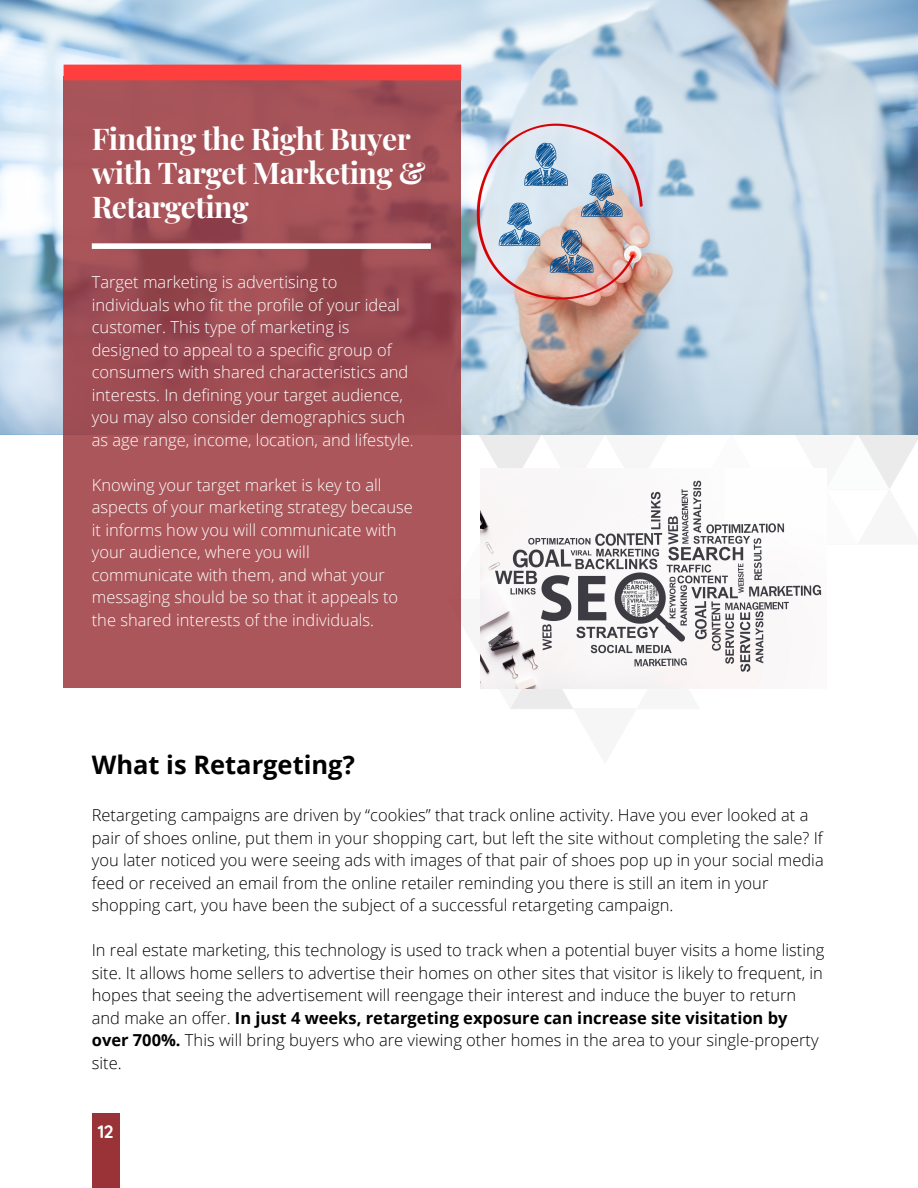
<style>
.page{position:relative;width:918px;height:1188px;background:#fff}
.page>*{position:absolute;margin:0;border:0;box-sizing:border-box;transform-origin:0 0}
.t1{font:700 30px/33.8px "Playfair Display";letter-spacing:-.02em;color:#fff}
.t2{font:700 25.5px "Open Sans";color:#000}
.t3{font:700 18px "Quicksand";color:#fff}
.t4{font:300 16.5px/22.5px "Open Sans";color:#000}
.t5{font:300 16.5px/22.5px "Open Sans";color:#fff}
.s1{font-weight:700}
</style>
<div class="page">
<img style="left:479px;top:435px;width:439px;height:274px">
<img style="left:0;top:0;width:918px;height:434px">
<svg style="left:64px;top:80px;width:397px;height:608px;background:#a45156"></svg>
<div style="left:64px;top:65px;width:397px;height:15px;background:#ff3e3e"></div>
<div style="left:92px;top:243px;width:339px;height:6px;background:#fff"></div>
<img style="left:481px;top:468px;width:345px;height:221px">
<div style="left:92px;top:1114px;width:27px;height:74px;background:#9a3338"></div>
<h1 class="t1" style="left:92px;top:121px;width:336px">Finding the Right Buyer with Target Marketing &amp;<br>Retargeting</h1>
<p class="t5" style="left:92px;top:271px;width:324px">Target marketing is advertising to individuals who fit the profile of your ideal customer. This type of marketing is designed to appeal to a specific group of consumers with shared characteristics and interests. In defining your target audience, you may also consider demographics such as age range, income, location, and lifestyle.</p>
<p class="t5" style="left:92px;top:473px;width:323px">Knowing your target market is key to all aspects of your marketing strategy because it informs how you will communicate with your audience, where you will communicate with them, and what your messaging should be so that it appeals to the shared interests of the individuals.</p>
<h2 class="t2" style="left:92px;top:747px;width:265px">What is Retargeting?</h2>
<p class="t4" style="left:92px;top:804px;width:733px">Retargeting campaigns are driven by “cookies” that track online activity. Have you ever looked at a pair of shoes online, put them in your shopping cart, but left the site without completing the sale? If you later noticed you were seeing ads with images of that pair of shoes pop up in your social media feed or received an email from the online retailer reminding you there is still an item in your shopping cart, you have been the subject of a successful retargeting campaign.</p>
<p class="t4" style="left:92px;top:939px;width:734px">In real estate marketing, this technology is used to track when a potential buyer visits a home listing site. It allows home sellers to advertise their homes on other sites that visitor is likely to frequent, in hopes that seeing the advertisement will reengage their interest and induce the buyer to return and make an offer. <span class="s1">In just 4 weeks, retargeting exposure can increase site visitation by over 700%.</span> This will bring buyers who are viewing other homes in the area to your single-property site.</p>
<p class="t3" style="left:98px;top:1120px;width:17px">12</p>
</div>
